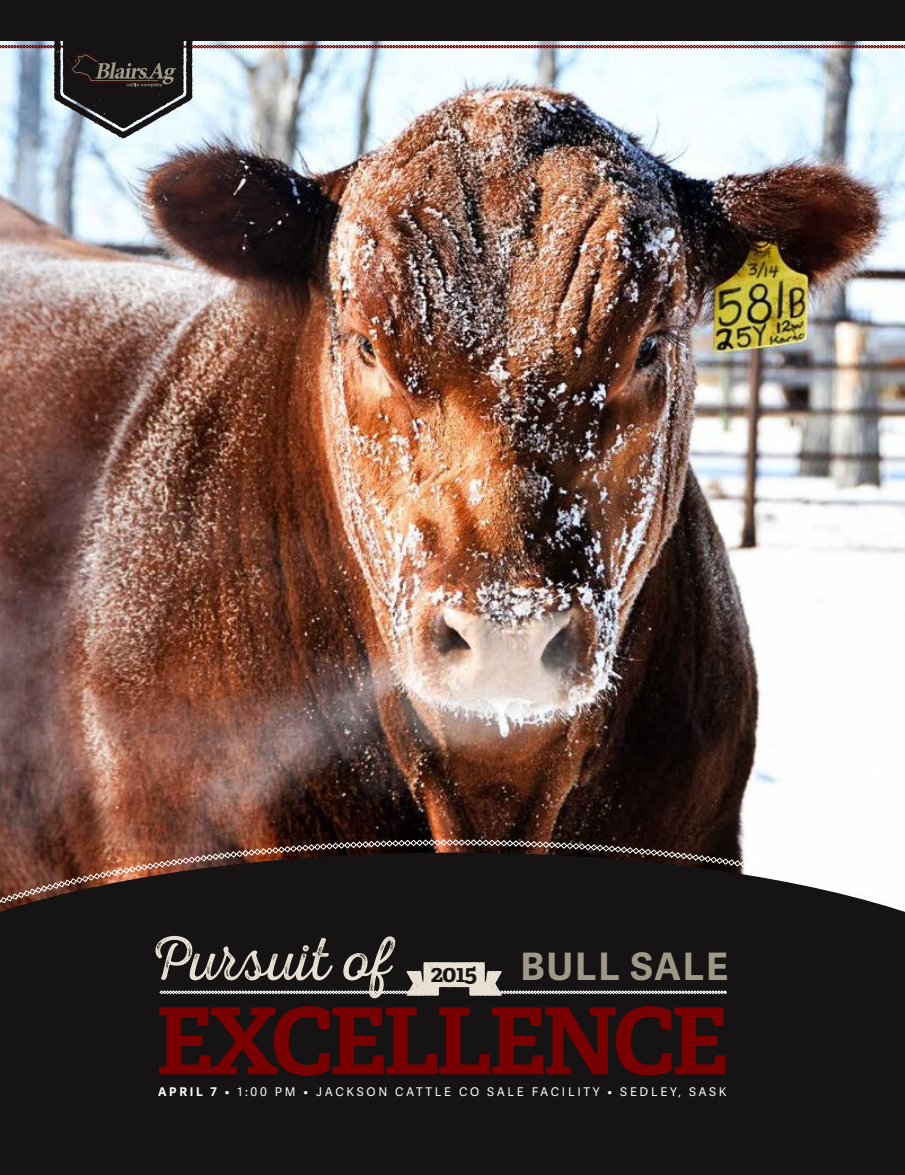
<style>
.page{position:relative;width:905px;height:1175px;background:#fff}
.page>*{position:absolute;margin:0;border:0;box-sizing:border-box;transform-origin:0 0}
.t1{font:700 92.4px "Adelle Basic";letter-spacing:-.05em;color:#790000}
.t2{font:63px "Nexa Rust Script L 02";color:#e7e0d3}
.t3{font:700 37.8px "Adelle Sans";letter-spacing:.05em;color:#9e9988}
.t4{font:700 24px "Adelle Basic";color:#151313}
.t5{font:12px "Adelle Sans";letter-spacing:.225em;color:#fff}
.s1{font-weight:700}
</style>
<div class="page">
<img style="left:0;top:138px;width:904px;height:701px">
<div style="left:0;top:905px;width:904px;height:269px;background:#151313"></div>
<svg style="left:0;top:839px;width:883px;height:66px;background:#4d3f3b"></svg>
<img style="left:0;top:0;width:904px;height:138px">
<div style="left:427px;top:982px;width:53px;height:17px;background:#151313"></div>
<svg style="left:160px;top:962px;width:566px;height:33px;background:#3e3b3a"></svg>
<h2 class="t2" style="left:152px;top:924px;width:239px">Pursuit of</h2>
<h3 class="t3" style="left:520px;top:938px;width:209px">BULL SALE</h3>
<h1 class="t1" style="left:156px;top:982px;width:574px">EXCELLENCE</h1>
<p class="t5" style="left:158px;top:1083px;width:570px"><span class="s1">APRIL 7</span> • 1:00 PM • JACKSON CATTLE CO SALE FACILITY • SEDLEY, SASK</p>
<h3 class="t4" style="left:430px;top:957px;width:48px">2015</h3>
</div>
